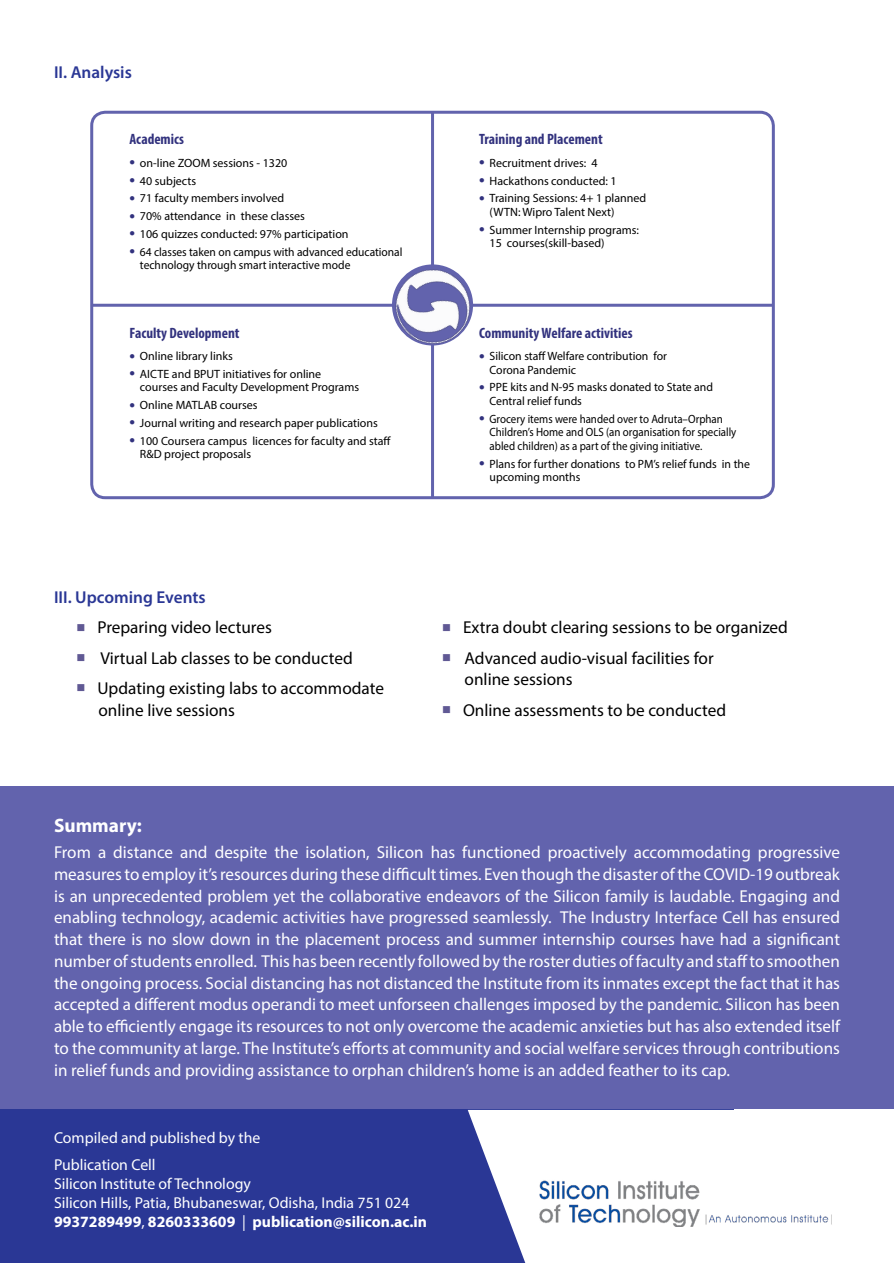
<style>
.page{position:relative;width:894px;height:1263px;background:#fff}
.page>*{position:absolute;margin:0;border:0;box-sizing:border-box;transform-origin:0 0}
.t1{font:700 19.5px "Myriad Pro";color:#fff}
.t2{font:17.25px/21.8px "Myriad Pro";color:#fff;text-align:justify}
.t3{font:17.25px/21.8px "Myriad Pro";color:#000}
.t4{font:600 17.25px "Myriad Pro";color:#2a3795}
.t5{font:15.75px/18.9px "Myriad Pro";color:#fff}
.t6{font:700 condensed 15px "Myriad Pro";color:#32327e}
.t7{font:12px/13.5px "Myriad Pro";color:#000}
.t8{font:12px/13.5px "Myriad Pro";color:#000;scale:.91 1}
.t9{font:12px/13.5px "Myriad Pro";color:#000;scale:.96 1}
.s1{color:#32327e}
.s2{color:#605994}
.s3{font-weight:700}
</style>
<div class="page">
<div style="left:1px;top:786px;width:893px;height:477px;background:#6263ad"></div>
<div style="left:0;top:1110px;width:893px;height:153px;background:#2a3795"></div>
<svg style="left:468px;top:1110px;width:267px;height:153px;background:#e1e3f0"></svg>
<div style="left:735px;top:1110px;width:159px;height:153px;background:#fff"></div>
<img style="left:531px;top:1174px;width:301px;height:52px">
<div style="left:90px;top:111px;width:685px;height:388px;border:3px solid #6263ad;border-radius:14px"></div>
<hr style="left:91px;top:304px;width:682px;height:3px;background:#6263ad">
<hr style="left:431px;top:112px;width:3px;height:386px;background:#6263ad">
<img style="left:392px;top:264px;width:81px;height:81px">
<p class="t4" style="left:54px;top:61px;width:79px">II. Analysis</p>
<p class="t6" style="left:129px;top:130px;width:56px">Academics</p>
<p class="t6" style="left:479px;top:130px;width:125px">Training and Placement</p>
<p class="t7" style="left:129px;top:156px;width:159px"><span class="s1">●</span> on-line ZOOM sessions - 1320</p>
<p class="t7" style="left:129px;top:174px;width:68px"><span class="s1">●</span> 40 subjects</p>
<p class="t7" style="left:129px;top:191px;width:156px"><span class="s1">●</span> 71 faculty members involved</p>
<p class="t7" style="left:129px;top:209px;width:177px"><span class="s1">●</span> 70% attendance in these classes</p>
<p class="t7" style="left:129px;top:227px;width:221px"><span class="s1">●</span> 106 quizzes conducted: 97% participation</p>
<p class="t9" style="left:140px;top:245px;width:275px;text-indent:-10px"><span class="s1">●</span> 64 classes taken on campus with advanced educational technology through smart interactive mode</p>
<p class="t7" style="left:479px;top:156px;width:120px"><span class="s1">●</span> Recruitment drives: 4</p>
<p class="t7" style="left:479px;top:174px;width:139px"><span class="s1">●</span> Hackathons conducted: 1</p>
<p class="t7" style="left:490px;top:191px;width:158px;text-indent:-10px"><span class="s1">●</span> Training Sessions: 4+ 1 planned (WTN: Wipro Talent Next)</p>
<p class="t7" style="left:490px;top:223px;width:151px;text-indent:-10px"><span class="s1">●</span> Summer Internship programs:<br>15 courses(skill-based)</p>
<p class="t6" style="left:129px;top:323px;width:112px">Faculty Development</p>
<p class="t6" style="left:479px;top:323px;width:155px">Community Welfare activities</p>
<p class="t7" style="left:129px;top:349px;width:105px"><span class="s1">●</span> Online library links</p>
<p class="t7" style="left:140px;top:367px;width:221px;text-indent:-10px"><span class="s1">●</span> AICTE and BPUT initiatives for online courses and Faculty Development Programs</p>
<p class="t7" style="left:129px;top:398px;width:130px"><span class="s1">●</span> Online MATLAB courses</p>
<p class="t7" style="left:129px;top:416px;width:250px"><span class="s1">●</span> Journal writing and research paper publications</p>
<p class="t7" style="left:140px;top:434px;width:253px;text-indent:-10px"><span class="s1">●</span> 100 Coursera campus licences for faculty and staff<br>R&amp;D project proposals</p>
<p class="t4" style="left:54px;top:586px;width:153px">III. Upcoming Events</p>
<p class="t3" style="left:76px;top:616px;width:197px"><span class="s2">■</span> Preparing video lectures</p>
<p class="t3" style="left:76px;top:647px;width:278px"><span class="s2">■</span> Virtual Lab classes to be conducted</p>
<p class="t3" style="left:98px;top:677px;width:287px;text-indent:-22px"><span class="s2">■</span> Updating existing labs to accommodate online live sessions</p>
<p class="t7" style="left:490px;top:349px;width:179px;text-indent:-10px"><span class="s1">●</span> Silicon staff Welfare contribution for<br>Corona Pandemic</p>
<p class="t7" style="left:490px;top:380px;width:225px;text-indent:-11px"><span class="s1">●</span> PPE kits and N-95 masks donated to State and<br>Central relief funds</p>
<p class="t8" style="left:490px;top:412px;width:273px;text-indent:-10px"><span class="s1">●</span> Grocery items were handed over to Adruta–Orphan<br>Children’s Home and OLS (an organisation for specially abled children) as a part of the giving initiative.</p>
<p class="t7" style="left:490px;top:456px;width:262px;text-indent:-11px"><span class="s1">●</span> Plans for further donations to PM’s relief funds in the upcoming months</p>
<p class="t3" style="left:442px;top:616px;width:347px"><span class="s2">■</span> Extra doubt clearing sessions to be organized</p>
<p class="t3" style="left:465px;top:647px;width:251px;text-indent:-22px"><span class="s2">■</span> Advanced audio-visual facilities for online sessions</p>
<p class="t3" style="left:442px;top:699px;width:286px"><span class="s2">■</span> Online assessments to be conducted</p>
<p class="t1" style="left:54px;top:813px;width:89px">Summary:</p>
<p class="t2" style="left:54px;top:841px;width:788px">From a distance and despite the isolation, Silicon has functioned proactively accommodating progressive measures to employ it’s resources during these difficult times. Even though the disaster of the COVID-19 outbreak is an unprecedented problem yet the collaborative endeavors of the Silicon family is laudable. Engaging and enabling technology, academic activities have progressed seamlessly. The Industry Interface Cell has ensured that there is no slow down in the placement process and summer internship courses have had a significant number of students enrolled. This has been recently followed by the roster duties of faculty and staff to smoothen the ongoing process. Social distancing has not distanced the Institute from its inmates except the fact that it has accepted a different modus operandi to meet unforseen challenges imposed by the pandemic. Silicon has been able to efficiently engage its resources to not only overcome the academic anxieties but has also extended itself to the community at large. The Institute’s efforts at community and social welfare services through contributions in relief funds and providing assistance to orphan children’s home is an added feather to its cap.</p>
<p class="t5" style="left:54px;top:1123px;width:208px;line-height:27.5px">Compiled and published by the<br>Publication Cell</p>
<p class="t5" style="left:54px;top:1174px;width:375px">Silicon Institute of Technology<br>Silicon Hills, Patia, Bhubaneswar, Odisha, India 751 024<br><span class="s3">9937289499</span>, <span class="s3">8260333609</span> | <span class="s3">publication@silicon.ac.in</span></p>
</div>
